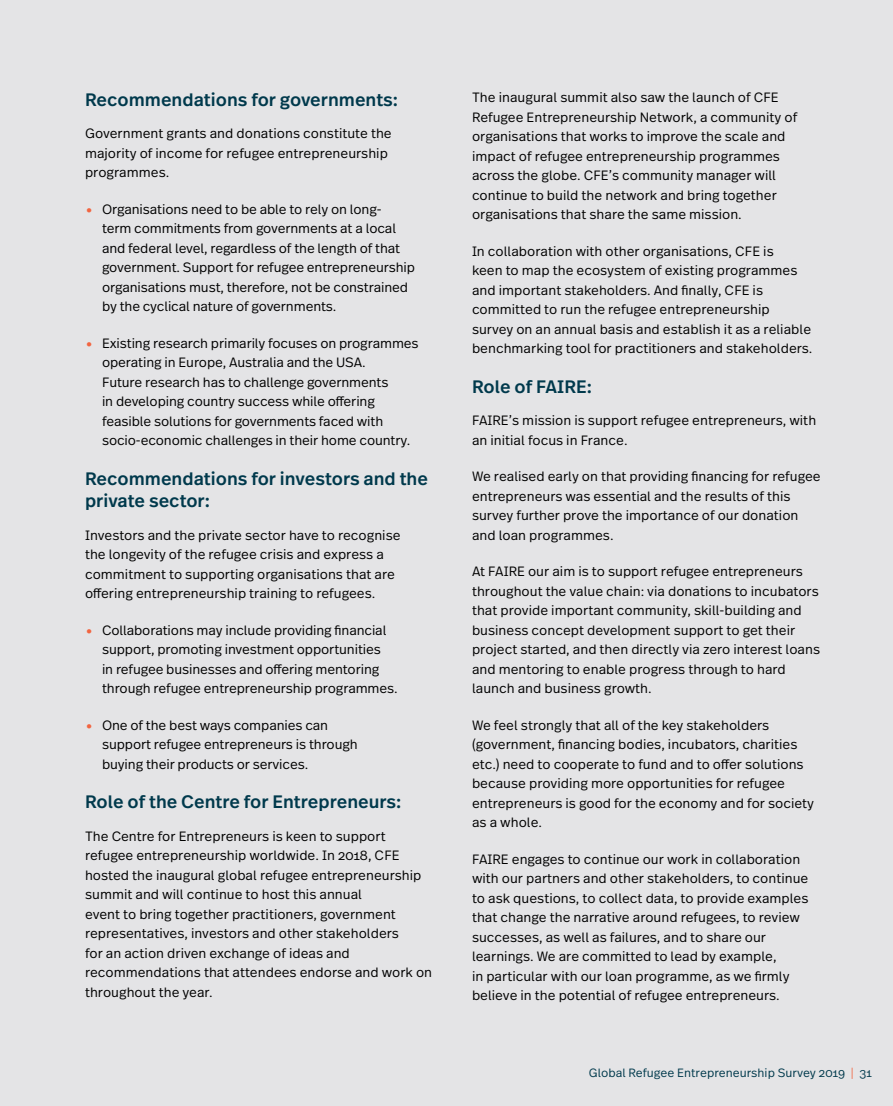
<style>
.page{position:relative;width:893px;height:1106px;background:#e4e4e6}
.page>*{position:absolute;margin:0;border:0;box-sizing:border-box;transform-origin:0 0}
.t1{font:500 18px/22.5px "Real Text Pro";color:#00394c}
.t2{font:300 13.5px/19.5px "Real Text Pro";color:#000}
.t3{font:300 12px "Real Text Pro";color:#00394c}
.s1{font-family:"Texta Alt";font-weight:700;font-size:25.5px;color:#f26541}
.s2{color:#f26541}
</style>
<div class="page">
<h1 class="t1" style="left:85px;top:88px;width:315px">Recommendations for governments:</h1>
<p class="t2" style="left:85px;top:123px;width:308px">Government grants and donations constitute the majority of income for refugee entrepreneurship programmes.</p>
<p class="t2" style="left:102px;top:199px;width:314px;text-indent:-17px"><span class="s1">•</span> Organisations need to be able to rely on long-<br>term commitments from governments at a local and federal level, regardless of the length of that government. Support for refugee entrepreneurship organisations must, therefore, not be constrained by the cyclical nature of governments.</p>
<p class="t2" style="left:102px;top:333px;width:318px;text-indent:-17px"><span class="s1">•</span> Existing research primarily focuses on programmes operating in Europe, Australia and the USA.<br>Future research has to challenge governments<br>in developing country success while offering feasible solutions for governments faced with socio-economic challenges in their home country.</p>
<h1 class="t1" style="left:85px;top:467px;width:344px">Recommendations for investors and the private sector:</h1>
<p class="t2" style="left:85px;top:525px;width:317px">Investors and the private sector have to recognise the longevity of the refugee crisis and express a commitment to supporting organisations that are offering entrepreneurship training to refugees.</p>
<p class="t2" style="left:102px;top:620px;width:297px;text-indent:-17px"><span class="s1">•</span> Collaborations may include providing financial support, promoting investment opportunities<br>in refugee businesses and offering mentoring through refugee entrepreneurship programmes.</p>
<p class="t2" style="left:102px;top:715px;width:257px;text-indent:-17px"><span class="s1">•</span> One of the best ways companies can support refugee entrepreneurs is through buying their products or services.</p>
<h1 class="t1" style="left:85px;top:790px;width:318px">Role of the Centre for Entrepreneurs:</h1>
<p class="t2" style="left:85px;top:825px;width:349px">The Centre for Entrepreneurs is keen to support refugee entrepreneurship worldwide. In 2018, CFE hosted the inaugural global refugee entrepreneurship summit and will continue to host this annual<br>event to bring together practitioners, government representatives, investors and other stakeholders<br>for an action driven exchange of ideas and recommendations that attendees endorse and work on throughout the year.</p>
<p class="t2" style="left:472px;top:87px;width:326px">The inaugural summit also saw the launch of CFE Refugee Entrepreneurship Network, a community of organisations that works to improve the scale and impact of refugee entrepreneurship programmes across the globe. CFE’s community manager will continue to build the network and bring together organisations that share the same mission.</p>
<p class="t2" style="left:472px;top:241px;width:342px">In collaboration with other organisations, CFE is<br>keen to map the ecosystem of existing programmes and important stakeholders. And finally, CFE is committed to run the refugee entrepreneurship survey on an annual basis and establish it as a reliable benchmarking tool for practitioners and stakeholders.</p>
<h1 class="t1" style="left:472px;top:375px;width:121px">Role of FAIRE:</h1>
<p class="t2" style="left:472px;top:410px;width:346px">FAIRE’s mission is support refugee entrepreneurs, with an initial focus in France.</p>
<p class="t2" style="left:472px;top:466px;width:350px">We realised early on that providing financing for refugee entrepreneurs was essential and the results of this survey further prove the importance of our donation and loan programmes.</p>
<p class="t2" style="left:472px;top:561px;width:350px">At FAIRE our aim is to support refugee entrepreneurs throughout the value chain: via donations to incubators that provide important community, skill-building and business concept development support to get their project started, and then directly via zero interest loans and mentoring to enable progress through to hard launch and business growth.</p>
<p class="t2" style="left:472px;top:715px;width:344px">We feel strongly that all of the key stakeholders (government, financing bodies, incubators, charities etc.) need to cooperate to fund and to offer solutions because providing more opportunities for refugee entrepreneurs is good for the economy and for society as a whole.</p>
<p class="t2" style="left:472px;top:849px;width:338px">FAIRE engages to continue our work in collaboration with our partners and other stakeholders, to continue to ask questions, to collect data, to provide examples that change the narrative around refugees, to review successes, as well as failures, and to share our learnings. We are committed to lead by example,<br>in particular with our loan programme, as we firmly believe in the potential of refugee entrepreneurs.</p>
<p class="t3" style="left:589px;top:1064px;width:285px">Global Refugee Entrepreneurship Survey 2019 <span class="s2">|</span> 31</p>
</div>
